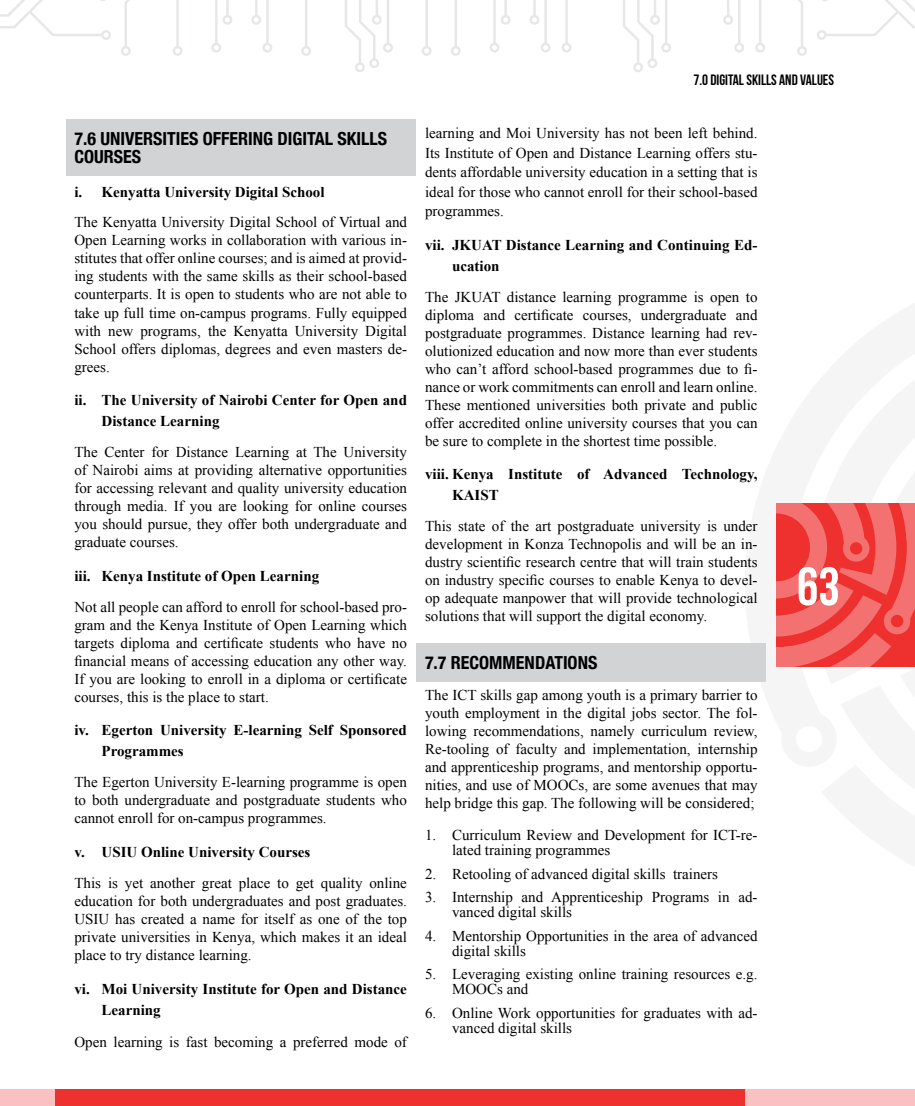
<style>
.page{position:relative;width:915px;height:1106px;background:#fff}
.page>*{position:absolute;margin:0;border:0;box-sizing:border-box;transform-origin:0 0}
.t1{font:700 54px "Bebas Neue";color:#fff}
.t2{font:700 condensed 18px/18px "Helvetica Neue";color:#000}
.t3{font:15px/18px "Times New Roman";color:#000;text-align:justify}
.t4{font:700 15px/21px "Times New Roman";color:#000}
.t5{font:15px "Bebas Neue";color:#000}
</style>
<div class="page">
<svg style="left:0;top:0;width:914px;height:72px"></svg>
<div style="left:66px;top:119px;width:349px;height:56px;background:#d1d3d4"></div>
<div style="left:416px;top:643px;width:349px;height:38px;background:#d1d3d4"></div>
<svg style="left:776px;top:503px;width:138px;height:164px;background:#f05452"></svg>
<div style="left:0;top:1089px;width:914px;height:17px;background:#f9c1c1"></div>
<div style="left:55px;top:1089px;width:689px;height:17px;background:#ee312f"></div>
<p class="t5" style="left:693px;top:71px;width:142px">7.0 DIGITAL SKILLS AND VALUES</p>
<p class="t2" style="left:74px;top:128px;width:314px">7.6 UNIVERSITIES OFFERING DIGITAL SKILLS<br>COURSES</p>
<p class="t4" style="left:74px;top:181px;width:251px">i. Kenyatta University Digital School</p>
<p class="t3" style="left:74px;top:213px;width:334px">The Kenyatta University Digital School of Virtual and Open Learning works in collaboration with various in&shy;stitutes that offer online courses; and is aimed at provid&shy;ing students with the same skills as their school-based counterparts. It is open to students who are not able to take up full time on-campus programs. Fully equipped with new programs, the Kenyatta University Digital School offers diplomas, degrees and even masters de&shy;grees.</p>
<p class="t4" style="left:101px;top:389px;width:307px;text-indent:-27px">ii. The University of Nairobi Center for Open and<br>Distance Learning</p>
<p class="t3" style="left:74px;top:443px;width:334px">The Center for Distance Learning at The University of Nairobi aims at providing alternative opportunities for accessing relevant and quality university education through media. If you are looking for online courses you should pursue, they offer both undergraduate and graduate courses.</p>
<p class="t4" style="left:74px;top:565px;width:246px">iii. Kenya Institute of Open Learning</p>
<p class="t3" style="left:74px;top:597px;width:334px">Not all people can afford to enroll for school-based pro&shy;gram and the Kenya Institute of Open Learning which targets diploma and certificate students who have no financial means of accessing education any other way.<br>If you are looking to enroll in a diploma or certificate courses, this is the place to start.</p>
<p class="t4" style="left:101px;top:719px;width:307px;text-indent:-27px">iv. Egerton University E-learning Self Sponsored<br>Programmes</p>
<p class="t3" style="left:74px;top:773px;width:334px">The Egerton University E-learning programme is open to both undergraduate and postgraduate students who cannot enroll for on-campus programmes.</p>
<p class="t4" style="left:74px;top:841px;width:237px">v. USIU Online University Courses</p>
<p class="t3" style="left:74px;top:873px;width:334px">This is yet another great place to get quality online education for both undergraduates and post graduates.<br>USIU has created a name for itself as one of the top private universities in Kenya, which makes it an ideal place to try distance learning.</p>
<p class="t4" style="left:101px;top:977px;width:307px;text-indent:-27px">vi. Moi University Institute for Open and Distance<br>Learning</p>
<p class="t3" style="left:74px;top:1032px;width:334px">Open learning is fast becoming a preferred mode of</p>
<p class="t3" style="left:425px;top:123px;width:334px;line-height:19.5px">learning and Moi University has not been left behind.<br>Its Institute of Open and Distance Learning offers stu&shy;dents affordable university education in a setting that is ideal for those who cannot enroll for their school-based programmes.</p>
<p class="t4" style="left:452px;top:234px;width:307px;text-indent:-27px">vii. JKUAT Distance Learning and Continuing Ed&shy;ucation</p>
<p class="t3" style="left:425px;top:287px;width:334px">The JKUAT distance learning programme is open to diploma and certificate courses, undergraduate and postgraduate programmes. Distance learning had rev&shy;olutionized education and now more than ever students who can’t afford school-based programmes due to fi&shy;nance or work commitments can enroll and learn online.<br>These mentioned universities both private and public offer accredited online university courses that you can be sure to complete in the shortest time possible.</p>
<p class="t4" style="left:452px;top:463px;width:307px;text-indent:-27px">viii. Kenya Institute of Advanced Technology,<br>KAIST</p>
<p class="t3" style="left:425px;top:517px;width:334px">This state of the art postgraduate university is under development in Konza Technopolis and will be an in&shy;dustry scientific research centre that will train students on industry specific courses to enable Kenya to devel&shy;op adequate manpower that will provide technological solutions that will support the digital economy.</p>
<p class="t2" style="left:425px;top:652px;width:174px">7.7 RECOMMENDATIONS</p>
<p class="t3" style="left:425px;top:685px;width:334px">The ICT skills gap among youth is a primary barrier to youth employment in the digital jobs sector. The fol&shy;lowing recommendations, namely curriculum review, Re-tooling of faculty and implementation, internship and apprenticeship programs, and mentorship opportu&shy;nities, and use of MOOCs, are some avenues that may help bridge this gap. The following will be considered;</p>
<p class="t3" style="left:452px;top:827px;width:307px;line-height:15px;text-indent:-27px">1. Curriculum Review and Development for ICT-re&shy;lated training programmes</p>
<p class="t3" style="left:425px;top:864px;width:294px">2. Retooling of advanced digital skills trainers</p>
<p class="t3" style="left:452px;top:889px;width:307px;line-height:15px;text-indent:-27px">3. Internship and Apprenticeship Programs in ad&shy;vanced digital skills</p>
<p class="t3" style="left:452px;top:928px;width:307px;line-height:15px;text-indent:-27px">4. Mentorship Opportunities in the area of advanced digital skills</p>
<p class="t3" style="left:452px;top:966px;width:307px;line-height:15px;text-indent:-27px">5. Leveraging existing online training resources e.g.<br>MOOCs and</p>
<p class="t3" style="left:452px;top:1005px;width:307px;line-height:15px;text-indent:-27px">6. Online Work opportunities for graduates with ad&shy;vanced digital skills</p>
<h1 class="t1" style="left:796px;top:557px;width:44px">63</h1>
</div>
